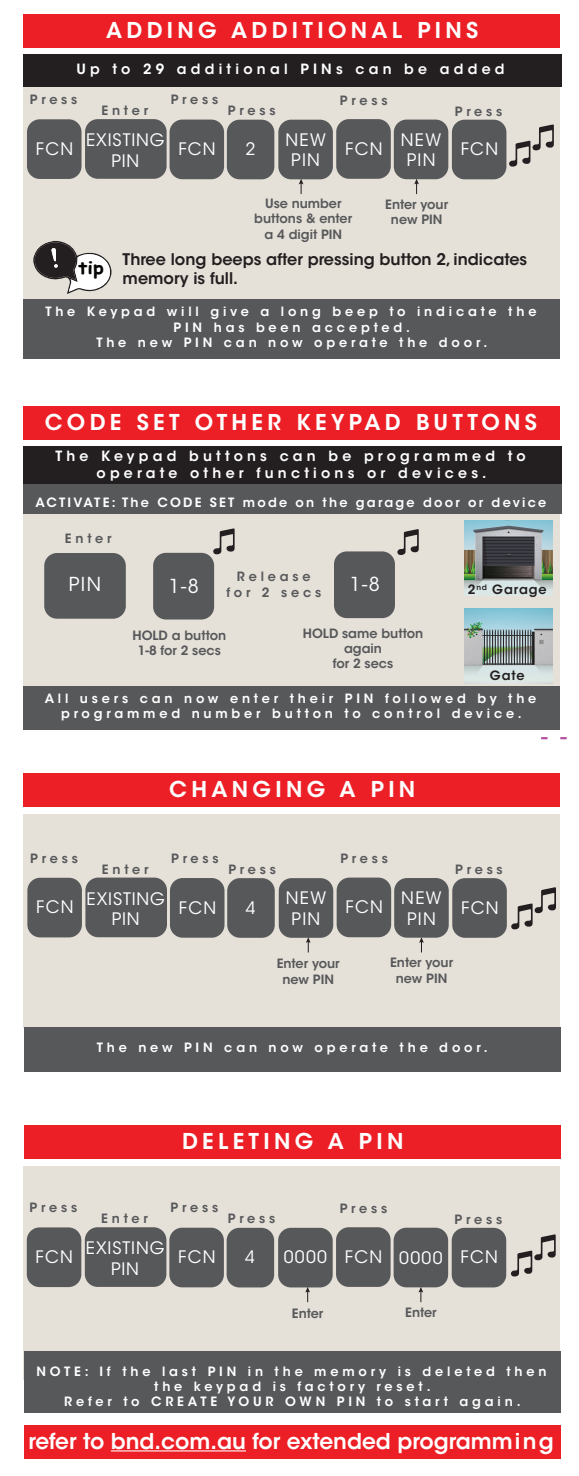
<style>
.page{position:relative;width:579px;height:1476px;background:#fff}
.page>*{position:absolute;margin:0;border:0;box-sizing:border-box;transform-origin:0 0}
.t1{font:600 21.6px "ITC Avant Garde Std";letter-spacing:.2em;color:#fff}
.t2{font:600 21.6px "ITC Avant Garde Std";color:#fff}
.t3{font:19.12px "ITC Avant Garde Std";color:#fff}
.t4{font:700 17.55px "Comic Sans MS";color:#050504;scale:1.13 1}
.t5{font:17.1px/20.5px "ITC Avant Garde Std";letter-spacing:.075em;color:#fff;text-align:center}
.t6{font:17.1px/20.5px "ITC Avant Garde Std";letter-spacing:.05em;color:#fff;text-align:center}
.t7{font:600 15.97px/19.1px "ITC Avant Garde Std";color:#231f20}
.t8{font:600 13.95px/16.9px "ITC Avant Garde Std";letter-spacing:.3em;color:#fff;text-align:center}
.t9{font:600 12.83px/15.3px "ITC Avant Garde Std";letter-spacing:.3em;color:#fff;text-align:center}
.t10{font:600 12.83px/15.3px "ITC Avant Garde Std";color:#57585a;text-align:center}
.t11{font:600 12.83px "ITC Avant Garde Std";letter-spacing:.175em;color:#fff}
.t12{font:600 12.83px/15.3px "ITC Avant Garde Std";letter-spacing:.3em;color:#57585a;text-align:center}
.t13{font:600 12.83px "ITC Avant Garde Std";letter-spacing:.075em;color:#231f20}
</style>
<div class="page">
<div style="left:23px;top:15px;width:537px;height:33px;background:#ed1f26"></div>
<div style="left:23px;top:86px;width:536px;height:214px;background:#e5e0d8"></div>
<div style="left:23px;top:299px;width:537px;height:60px;background:#57585a"></div>
<div style="left:85px;top:119px;width:81px;height:60px;background:#57585a;border-radius:13px"></div>
<div style="left:227px;top:120px;width:47px;height:59px;background:#57585a;border-radius:13px"></div>
<div style="left:336px;top:119px;width:55px;height:60px;background:#57585a;border-radius:13px"></div>
<div style="left:27px;top:119px;width:54px;height:60px;background:#57585a;border-radius:13px"></div>
<div style="left:169px;top:120px;width:55px;height:59px;background:#57585a;border-radius:13px"></div>
<div style="left:278px;top:120px;width:55px;height:59px;background:#57585a;border-radius:13px"></div>
<div style="left:394px;top:120px;width:54px;height:59px;background:#57585a;border-radius:13px"></div>
<div style="left:452px;top:120px;width:54px;height:59px;background:#57585a;border-radius:13px"></div>
<svg style="left:299px;top:179px;width:4px;height:15px"></svg>
<svg style="left:414px;top:179px;width:5px;height:15px"></svg>
<div style="left:23px;top:513px;width:536px;height:187px;background:#e5e0d8"></div>
<div style="left:23px;top:406px;width:536px;height:33px;background:#ed1f26"></div>
<div style="left:23px;top:685px;width:536px;height:44px;background:#57585a"></div>
<div style="left:153px;top:553px;width:61px;height:66px;background:#57585a;border-radius:13px"></div>
<div style="left:334px;top:551px;width:61px;height:67px;background:#57585a;border-radius:13px"></div>
<svg style="left:213px;top:528px;width:21px;height:26px"></svg>
<svg style="left:397px;top:529px;width:21px;height:26px"></svg>
<img style="left:465px;top:608px;width:88px;height:76px">
<img style="left:465px;top:520px;width:88px;height:75px">
<div style="left:44px;top:553px;width:82px;height:65px;background:#57585a;border-radius:13px"></div>
<div style="left:23px;top:773px;width:537px;height:33px;background:#ed1f26"></div>
<div style="left:24px;top:814px;width:536px;height:213px;background:#e5e0d8"></div>
<div style="left:24px;top:1026px;width:536px;height:45px;background:#57585a"></div>
<div style="left:85px;top:877px;width:82px;height:60px;background:#57585a;border-radius:13px"></div>
<div style="left:227px;top:878px;width:48px;height:59px;background:#57585a;border-radius:13px"></div>
<div style="left:336px;top:877px;width:55px;height:60px;background:#57585a;border-radius:13px"></div>
<div style="left:27px;top:877px;width:55px;height:60px;background:#57585a;border-radius:13px"></div>
<div style="left:170px;top:878px;width:54px;height:59px;background:#57585a;border-radius:13px"></div>
<div style="left:279px;top:878px;width:54px;height:59px;background:#57585a;border-radius:13px"></div>
<div style="left:394px;top:878px;width:54px;height:59px;background:#57585a;border-radius:13px"></div>
<div style="left:452px;top:878px;width:54px;height:59px;background:#57585a;border-radius:13px"></div>
<svg style="left:419px;top:937px;width:5px;height:15px"></svg>
<svg style="left:306px;top:937px;width:4px;height:15px"></svg>
<div style="left:24px;top:1125px;width:536px;height:33px;background:#ed1f26"></div>
<div style="left:23px;top:1166px;width:536px;height:213px;background:#e5e0d8"></div>
<div style="left:85px;top:1227px;width:81px;height:59px;background:#57585a;border-radius:13px"></div>
<div style="left:226px;top:1227px;width:48px;height:60px;background:#57585a;border-radius:13px"></div>
<div style="left:336px;top:1227px;width:54px;height:59px;background:#57585a;border-radius:13px"></div>
<div style="left:27px;top:1227px;width:54px;height:60px;background:#57585a;border-radius:13px"></div>
<div style="left:169px;top:1227px;width:55px;height:60px;background:#57585a;border-radius:13px"></div>
<div style="left:278px;top:1227px;width:54px;height:60px;background:#57585a;border-radius:13px"></div>
<div style="left:393px;top:1227px;width:55px;height:60px;background:#57585a;border-radius:13px"></div>
<div style="left:451px;top:1227px;width:55px;height:60px;background:#57585a;border-radius:13px"></div>
<svg style="left:418px;top:1287px;width:5px;height:15px"></svg>
<svg style="left:305px;top:1287px;width:5px;height:15px"></svg>
<div style="left:24px;top:1351px;width:536px;height:62px;background:#57585a"></div>
<div style="left:24px;top:1425px;width:537px;height:33px;background:#ed1f26"></div>
<hr style="left:111px;top:1450px;width:135px;height:1px;background:#fff">
<svg style="left:33px;top:241px;width:79px;height:53px"></svg>
<div style="left:23px;top:446px;width:538px;height:38px;background:#231f20"></div>
<div style="left:23px;top:484px;width:538px;height:30px;background:#57585a"></div>
<div style="left:23px;top:54px;width:538px;height:33px;background:#231f20"></div>
<svg style="left:509px;top:124px;width:44px;height:43px"></svg>
<svg style="left:511px;top:887px;width:45px;height:42px"></svg>
<svg style="left:511px;top:1234px;width:44px;height:42px"></svg>
<svg style="left:541px;top:737px;width:26px;height:2px"></svg>
<h1 class="t1" style="left:106px;top:17px;width:373px">ADDING ADDITIONAL PINS</h1>
<p class="t8" style="left:77px;top:61px;width:429px">Up to 29 additional PINs can be added</p>
<p class="t10" style="left:30px;top:92px;width:49px">Press</p>
<p class="t10" style="left:171px;top:92px;width:49px">Press</p>
<p class="t10" style="left:101px;top:103px;width:48px">Enter</p>
<p class="t10" style="left:228px;top:103px;width:49px">Press</p>
<p class="t10" style="left:340px;top:92px;width:49px">Press</p>
<p class="t10" style="left:454px;top:103px;width:49px">Press</p>
<h3 class="t5" style="left:36px;top:139px;width:39px">FCN</h3>
<h3 class="t5" style="left:178px;top:139px;width:39px">FCN</h3>
<h3 class="t5" style="left:285px;top:130px;width:42px">NEW<br>PIN</h3>
<h3 class="t5" style="left:401px;top:130px;width:42px">NEW<br>PIN</h3>
<h3 class="t5" style="left:460px;top:139px;width:39px">FCN</h3>
<h3 class="t6" style="left:86px;top:130px;width:80px">EXISTING<br>PIN</h3>
<h3 class="t5" style="left:245px;top:139px;width:11px">2</h3>
<h3 class="t5" style="left:345px;top:138px;width:39px">FCN</h3>
<p class="t10" style="left:254px;top:196px;width:99px">Use number buttons &amp; enter a 4 digit PIN</p>
<p class="t10" style="left:385px;top:196px;width:64px">Enter your new PIN</p>
<h3 class="t4" style="left:78px;top:255px;width:24px">tip</h3>
<p class="t7" style="left:123px;top:249px;width:406px">Three long beeps after pressing button 2, indicates memory is full.</p>
<p class="t9" style="left:45px;top:304px;width:492px">The Keypad will give a long beep to indicate the<br>PIN has been accepted.<br>The new PIN can now operate the door.</p>
<h1 class="t1" style="left:45px;top:409px;width:493px">CODE SET OTHER KEYPAD BUTTONS</h1>
<p class="t8" style="left:55px;top:448px;width:471px">The Keypad buttons can be programmed to operate other functions or devices.</p>
<p class="t11" style="left:35px;top:494px;width:512px">ACTIVATE: The CODE SET mode on the garage door or device</p>
<p class="t10" style="left:65px;top:530px;width:48px">Enter</p>
<h2 class="t3" style="left:69px;top:572px;width:34px">PIN</h2>
<h2 class="t3" style="left:169px;top:574px;width:32px">1-8</h2>
<p class="t12" style="left:226px;top:569px;width:96px">Release for 2 secs</p>
<h2 class="t3" style="left:349px;top:572px;width:32px">1-8</h2>
<p class="t10" style="left:132px;top:627px;width:95px">HOLD a button<br>1-8 for 2 secs</p>
<p class="t10" style="left:303px;top:625px;width:122px">HOLD same button again<br>for 2 secs</p>
<p class="t13" style="left:467px;top:581px;width:80px">2<sup>nd</sup> Garage</p>
<p class="t13" style="left:490px;top:667px;width:36px">Gate</p>
<p class="t9" style="left:45px;top:690px;width:493px">All users can now enter their PIN followed by the programmed number button to control device.</p>
<h1 class="t1" style="left:169px;top:775px;width:247px">CHANGING A PIN</h1>
<p class="t10" style="left:30px;top:850px;width:49px">Press</p>
<p class="t10" style="left:171px;top:850px;width:49px">Press</p>
<p class="t10" style="left:102px;top:861px;width:48px">Enter</p>
<p class="t10" style="left:228px;top:861px;width:49px">Press</p>
<p class="t10" style="left:340px;top:851px;width:49px">Press</p>
<p class="t10" style="left:455px;top:861px;width:49px">Press</p>
<h3 class="t5" style="left:36px;top:897px;width:39px">FCN</h3>
<h3 class="t5" style="left:179px;top:897px;width:39px">FCN</h3>
<h3 class="t5" style="left:286px;top:888px;width:42px">NEW<br>PIN</h3>
<h3 class="t5" style="left:401px;top:888px;width:42px">NEW<br>PIN</h3>
<h3 class="t5" style="left:461px;top:897px;width:39px">FCN</h3>
<h3 class="t6" style="left:86px;top:888px;width:80px">EXISTING<br>PIN</h3>
<h3 class="t5" style="left:246px;top:897px;width:11px">4</h3>
<h3 class="t5" style="left:345px;top:897px;width:39px">FCN</h3>
<p class="t10" style="left:277px;top:956px;width:64px">Enter your new PIN</p>
<p class="t10" style="left:390px;top:954px;width:64px">Enter your new PIN</p>
<p class="t9" style="left:97px;top:1039px;width:392px">The new PIN can now operate the door.</p>
<h1 class="t1" style="left:182px;top:1127px;width:223px">DELETING A PIN</h1>
<p class="t10" style="left:30px;top:1199px;width:49px">Press</p>
<p class="t10" style="left:170px;top:1199px;width:49px">Press</p>
<p class="t10" style="left:101px;top:1211px;width:48px">Enter</p>
<p class="t10" style="left:228px;top:1211px;width:49px">Press</p>
<p class="t10" style="left:339px;top:1200px;width:49px">Press</p>
<p class="t10" style="left:454px;top:1211px;width:49px">Press</p>
<h3 class="t6" style="left:86px;top:1238px;width:80px">EXISTING<br>PIN</h3>
<h3 class="t5" style="left:245px;top:1247px;width:11px">4</h3>
<h3 class="t5" style="left:345px;top:1246px;width:39px">FCN</h3>
<h3 class="t5" style="left:36px;top:1246px;width:39px">FCN</h3>
<h3 class="t5" style="left:178px;top:1247px;width:39px">FCN</h3>
<h3 class="t5" style="left:284px;top:1246px;width:45px">0000</h3>
<h3 class="t5" style="left:460px;top:1247px;width:39px">FCN</h3>
<h3 class="t5" style="left:399px;top:1247px;width:45px">0000</h3>
<p class="t10" style="left:292px;top:1305px;width:33px">Enter</p>
<p class="t10" style="left:405px;top:1304px;width:33px">Enter</p>
<p class="t9" style="left:36px;top:1363px;width:511px">NOTE: If the last PIN in the memory is deleted then the keypad is factory reset.<br>Refer to CREATE YOUR OWN PIN to start again.</p>
<h1 class="t2" style="left:28px;top:1427px;width:526px">refer to bnd.com.au for extended programming</h1>
</div>
